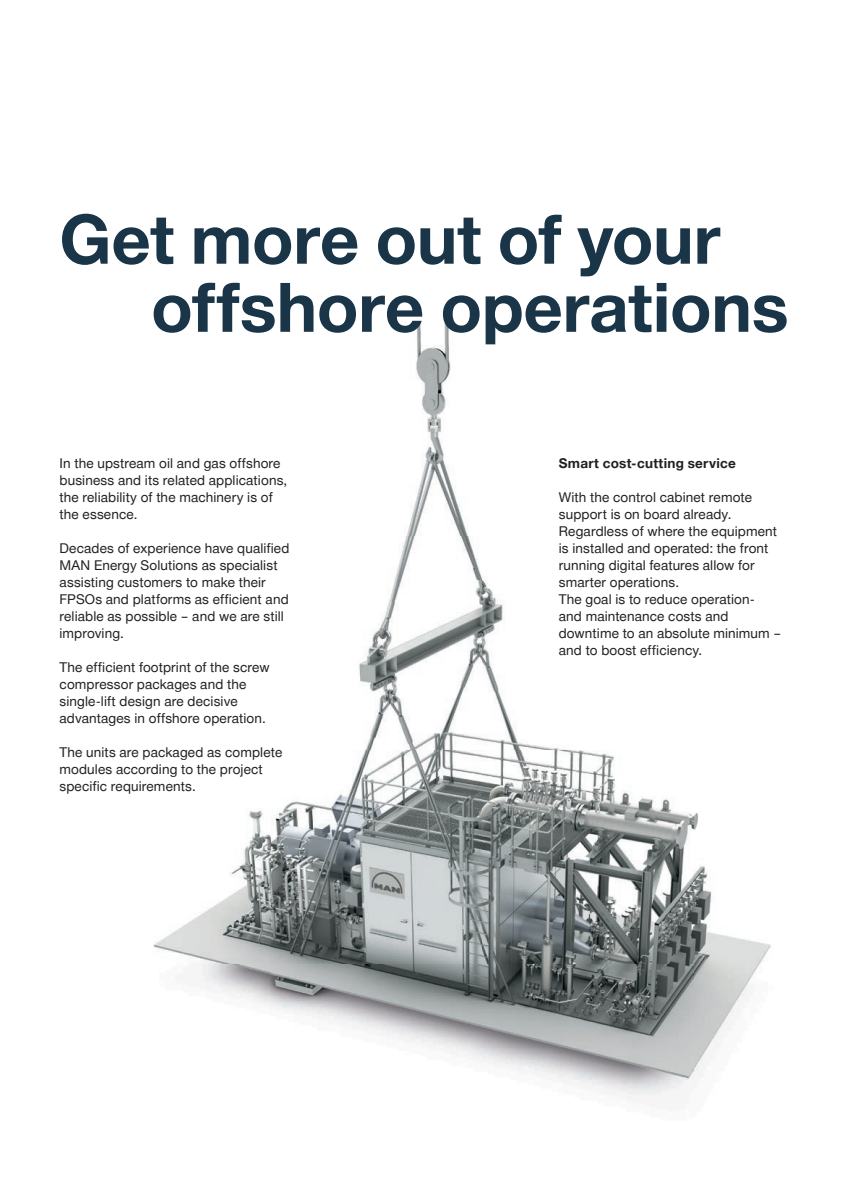
<style>
.page{position:relative;width:851px;height:1191px;background:#fff}
.page>*{position:absolute;margin:0;border:0;box-sizing:border-box;transform-origin:0 0}
.t1{font:700 68.4px/68.1px "Man Global";letter-spacing:-.005em;color:#1a3548}
.t2{font:13.5px/17px "Man Global";letter-spacing:.01em;color:#231f20}
.t3{font:700 13.5px "Man Global";letter-spacing:.02em;color:#231f20}
</style>
<div class="page">
<img style="left:153px;top:323px;width:618px;height:783px">
<h1 class="t1" style="left:151px;top:206px;width:639px;text-indent:-91px">Get more out of your offshore operations</h1>
<p class="t2" style="left:60px;top:455px;width:229px">In the upstream oil and gas offshore business and its related applications, the reliability of the machinery is of the essence.</p>
<p class="t2" style="left:60px;top:540px;width:231px">Decades of experience have qualified<br>MAN Energy Solutions as specialist assisting customers to make their<br>FPSOs and platforms as efficient and reliable as possible – and we are still improving.</p>
<p class="t2" style="left:60px;top:659px;width:212px">The efficient footprint of the screw compressor packages and the single-lift design are decisive advantages in offshore operation.</p>
<p class="t2" style="left:60px;top:744px;width:224px">The units are packaged as complete modules according to the project specific requirements.</p>
<p class="t3" style="left:558px;top:455px;width:178px">Smart cost-cutting service</p>
<p class="t2" style="left:558px;top:489px;width:224px">With the control cabinet remote support is on board already.<br>Regardless of where the equipment is installed and operated: the front running digital features allow for smarter operations.<br>The goal is to reduce operation&shy;and maintenance costs and downtime to an absolute minimum – and to boost efficiency.</p>
</div>
